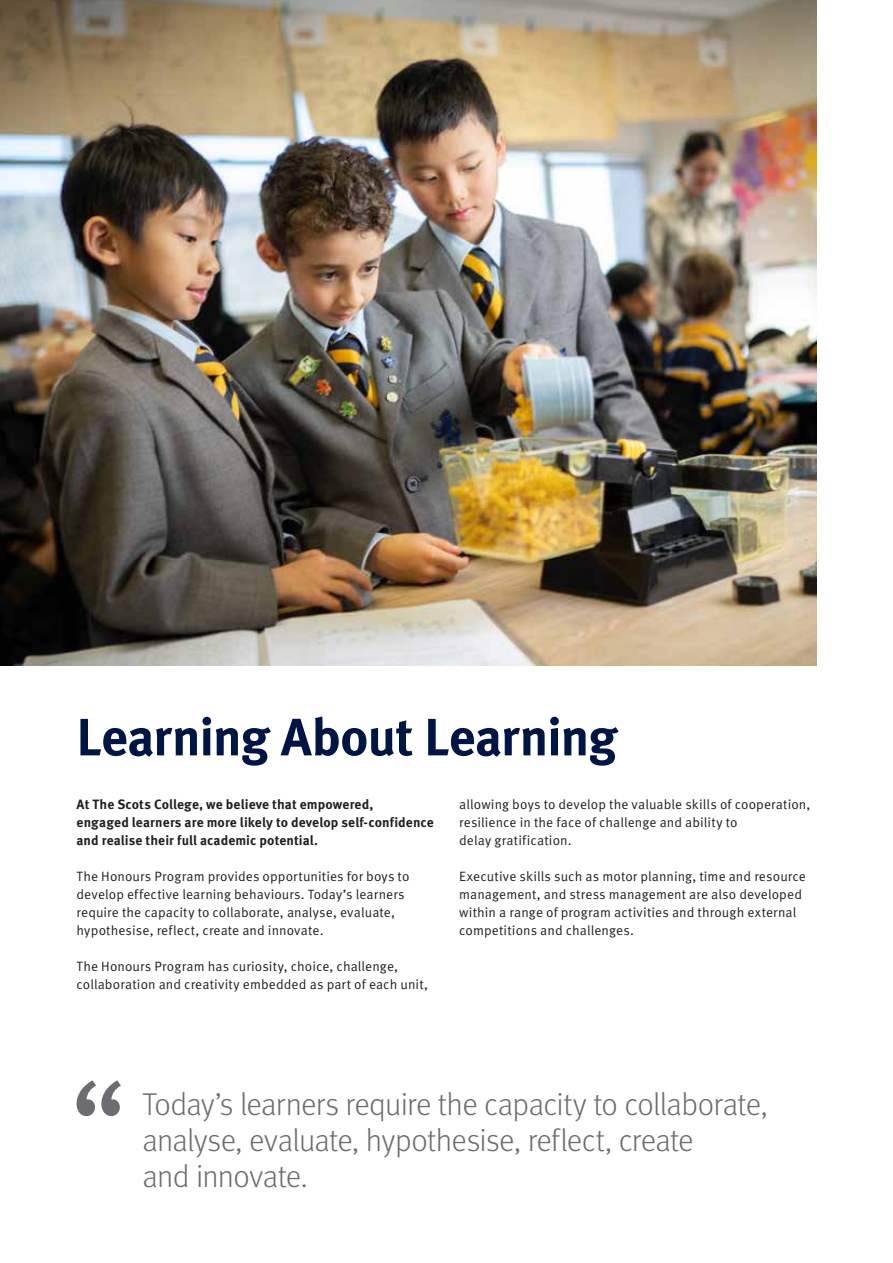
<style>
.page{position:relative;width:893px;height:1263px;background:#fff}
.page>*{position:absolute;margin:0;border:0;box-sizing:border-box;transform-origin:0 0}
.t1{font:700 52.5px "Meta Pro";letter-spacing:-.02em;color:#001543}
.t2{font:300 31.5px/36px "Meta Pro";letter-spacing:-.02em;color:#6c6d70}
.t3{font:13.5px/18px "Meta Pro Norm";letter-spacing:.005em;color:#231f20}
.t4{font:700 13.5px/18px "Meta Pro";letter-spacing:.005em;color:#231f20}
</style>
<div class="page">
<img style="left:0;top:0;width:816px;height:665px">
<svg style="left:77px;top:1080px;width:44px;height:36px"></svg>
<h1 class="t1" style="left:77px;top:696px;width:543px">Learning About Learning</h1>
<p class="t4" style="left:77px;top:795px;width:359px">At The Scots College, we believe that empowered,<br>engaged learners are more likely to develop self-confidence and realise their full academic potential.</p>
<p class="t3" style="left:77px;top:867px;width:334px">The Honours Program provides opportunities for boys to develop effective learning behaviours. Today’s learners require the capacity to collaborate, analyse, evaluate, hypothesise, reflect, create and innovate.</p>
<p class="t3" style="left:77px;top:957px;width:353px">The Honours Program has curiosity, choice, challenge, collaboration and creativity embedded as part of each unit,</p>
<p class="t3" style="left:459px;top:795px;width:353px">allowing boys to develop the valuable skills of cooperation, resilience in the face of challenge and ability to<br>delay gratification.</p>
<p class="t3" style="left:459px;top:867px;width:348px">Executive skills such as motor planning, time and resource management, and stress management are also developed within a range of program activities and through external competitions and challenges.</p>
<h2 class="t2" style="left:142px;top:1085px;width:627px">Today’s learners require the capacity to collaborate, analyse, evaluate, hypothesise, reflect, create<br>and innovate.</h2>
</div>
